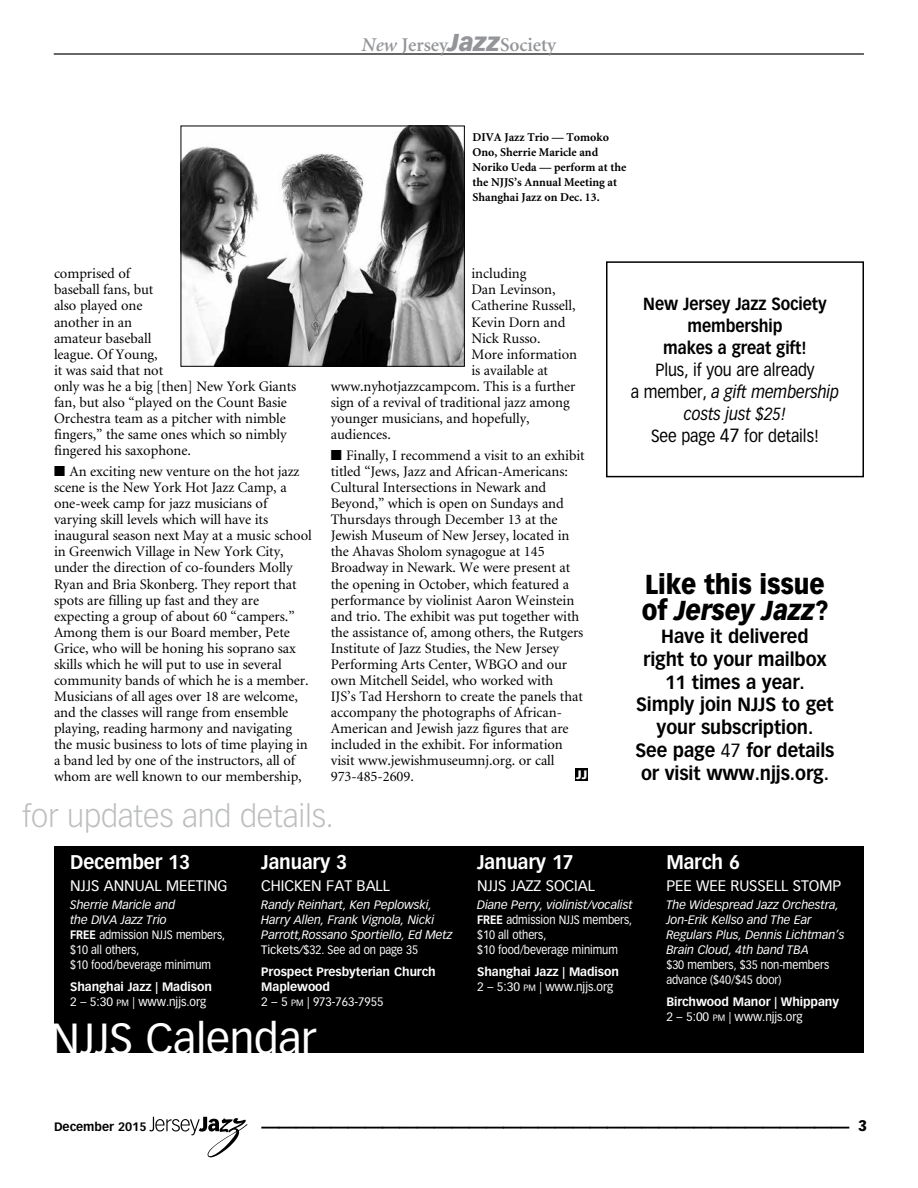
<style>
.page{position:relative;width:918px;height:1188px;background:#fff}
.page>*{position:absolute;margin:0;border:0;box-sizing:border-box;transform-origin:0 0}
.t1{font:42.75px "Vectora LH";letter-spacing:-.005em;color:#fff}
.t2{font:700 36px "Vectora LH";color:#000}
.t3{font:300 30.6px "Vectora LH";letter-spacing:-.005em;color:#bcbec0}
.t4{font:900 27px/25.7px "Vectora LH";letter-spacing:-.005em;color:#000;scale:.9 1}
.t5{font:700 19.5px "Vectora LH";letter-spacing:-.005em;color:#fff;scale:.95 1}
.t6{font:600 19.5px "Minion";letter-spacing:-.005em;color:#939598}
.t7{font:700 18.75px/22.8px "Vectora LH";letter-spacing:-.005em;color:#000;text-align:center;scale:.95 1}
.t8{font:17.25px/22.2px "Vectora LH";letter-spacing:-.005em;color:#000;text-align:center;scale:.9 1}
.t9{font:700 17.25px/21.9px "Vectora LH";letter-spacing:-.005em;color:#000;text-align:center;scale:.9 1}
.t10{font:15px "Vectora LH";letter-spacing:-.005em;color:#fff}
.t11{font:900 15px "Vectora LH";color:#000}
.t12{font:14.55px/16px "Minion";letter-spacing:-.005em;color:#000}
.t13{font:12px/15px "Vectora LH";letter-spacing:-.005em;color:#fff;scale:.9 1}
.t14{font:italic 12px/15px "Vectora LH";letter-spacing:-.005em;color:#fff}
.t15{font:700 12px/15px "Vectora LH";letter-spacing:-.005em;color:#fff}
.t16{font:700 12px/15px "Minion";color:#000}
.t17{font:700 12px "Vectora LH";color:#000}
.t18{font:900 12px "Vectora LH";color:#fff}
.s1{font-style:italic}
.s2{font-family:"Vectora LH";font-weight:900;font-style:italic;font-size:24px}
.s3{font-size:18.75px}
.s4{font-weight:400}
.s5{font-weight:700}
.s6{font-weight:400;font-size:9px}
.s7{font-style:normal}
</style>
<div class="page">
<svg style="left:149px;top:1117px;width:98px;height:40px"></svg>
<hr style="left:54px;top:54px;width:810px;height:1px;background:#000">
<div style="left:606px;top:261px;width:258px;height:216px;border:2px solid #000"></div>
<div style="left:54px;top:847px;width:810px;height:206px;background:#000"></div>
<div style="left:575px;top:768px;width:13px;height:13px;background:#000"></div>
<img style="left:183px;top:128px;width:280px;height:237px">
<div style="left:181px;top:126px;width:284px;height:241px;border:1px solid #000"></div>
<h3 class="t6" style="left:362px;top:35px;width:196px"><span class="s1">New</span> Jersey<span class="s2">Jazz</span>Society</h3>
<p class="t16" style="left:472px;top:130px;width:155px">DIVA Jazz Trio — Tomoko<br>Ono, Sherrie Maricle and<br>Noriko Ueda — perform at the the NJJS’s Annual Meeting at<br>Shanghai Jazz on Dec. 13.</p>
<p class="t12" style="left:54px;top:266px;width:244px">comprised of<br>baseball fans, but<br>also played one<br>another in an<br>amateur baseball<br>league. Of Young,<br>it was said that not<br>only was he a big [then] New York Giants fan, but also “played on the Count Basie<br>Orchestra team as a pitcher with nimble fingers,” the same ones which so nimbly fingered his saxophone.</p>
<p class="t12" style="left:54px;top:464px;width:259px">■ An exciting new venture on the hot jazz scene is the New York Hot Jazz Camp, a one-week camp for jazz musicians of varying skill levels which will have its inaugural season next May at a music school in Greenwich Village in New York City, under the direction of co-founders Molly Ryan and Bria Skonberg. They report that spots are filling up fast and they are expecting a group of about 60 “campers.” Among them is our Board member, Pete Grice, who will be honing his soprano sax skills which he will put to use in several community bands of which he is a member.<br>Musicians of all ages over 18 are welcome, and the classes will range from ensemble playing, reading harmony and navigating the music business to lots of time playing in a band led by one of the instructors, all of whom are well known to our membership,</p>
<p class="t12" style="left:471px;top:266px;width:56px">including</p>
<p class="t12" style="left:471px;top:282px;width:86px">Dan Levinson,</p>
<p class="t12" style="left:471px;top:298px;width:106px">Catherine Russell,</p>
<p class="t12" style="left:471px;top:314px;width:95px">Kevin Dorn and</p>
<p class="t12" style="left:471px;top:330px;width:71px">Nick Russo.</p>
<p class="t12" style="left:471px;top:347px;width:107px">More information</p>
<p class="t12" style="left:471px;top:363px;width:78px">is available at</p>
<p class="t12" style="left:331px;top:379px;width:246px">www.nyhotjazzcampcom. This is a further</p>
<p class="t12" style="left:331px;top:395px;width:240px">sign of a revival of traditional jazz among</p>
<p class="t12" style="left:331px;top:411px;width:200px">younger musicians, and hopefully,</p>
<p class="t12" style="left:331px;top:427px;width:61px">audiences.</p>
<p class="t12" style="left:331px;top:448px;width:255px">■ Finally, I recommend a visit to an exhibit titled “Jews, Jazz and African-Americans:<br>Cultural Intersections in Newark and Beyond,” which is open on Sundays and Thursdays through December 13 at the Jewish Museum of New Jersey, located in the Ahavas Sholom synagogue at 145<br>Broadway in Newark. We were present at the opening in October, which featured a performance by violinist Aaron Weinstein and trio. The exhibit was put together with the assistance of, among others, the Rutgers Institute of Jazz Studies, the New Jersey Performing Arts Center, WBGO and our own Mitchell Seidel, who worked with<br>IJS’s Tad Hershorn to create the panels that accompany the photographs of African-American and Jewish jazz figures that are included in the exhibit. For information visit www.jewishmuseumnj.org. or call 973-485-2609.</p>
<p class="t18" style="left:576px;top:767px;width:13px">JJ</p>
<p class="t9" style="left:643px;top:293px;width:205px">New Jersey Jazz Society membership<br>makes a great gift!</p>
<p class="t8" style="left:631px;top:359px;width:233px">Plus, if you are already<br>a member, <span class="s1">a gift membership costs just $25!<br></span>See page <span class="s3">47</span> for details!</p>
<h3 class="t4" style="left:642px;top:572px;width:209px">Like this issue of <span class="s1">Jersey Jazz</span>?</h3>
<p class="t7" style="left:635px;top:625px;width:211px">Have it delivered<br>right to your mailbox<br>11 times a year.<br>Simply join NJJS to get your subscription.<br>See page <span class="s4">47</span> for details or visit www.njjs.org.</p>
<h3 class="t3" style="left:22px;top:798px;width:313px">for updates and details.</h3>
<h3 class="t5" style="left:70px;top:850px;width:128px">December 13</h3>
<p class="t10" style="left:70px;top:877px;width:159px">NJJS ANNUAL MEETING</p>
<p class="t13" style="left:70px;top:898px;width:174px"><span class="s1">Sherrie Maricle and<br>the DIVA Jazz Trio<br></span><span class="s5">FREE</span> admission NJJS members, $10 all others,<br>$10 food/beverage minimum</p>
<p class="t15" style="left:70px;top:979px;width:143px">Shanghai Jazz | Madison<br><span class="s4">2 – 5:30</span> <span class="s6">PM</span> <span class="s4">|</span> <span class="s4">www.njjs.org</span></p>
<h3 class="t5" style="left:261px;top:850px;width:92px">January 3</h3>
<p class="t10" style="left:261px;top:877px;width:130px">CHICKEN FAT BALL</p>
<p class="t14" style="left:261px;top:898px;width:193px">Randy Reinhart, Ken Peplowski, Harry Allen, Frank Vignola, Nicki Parrott,Rossano Sportiello, Ed Metz <span class="s7">Tickets</span>/<span class="s7">$32. See ad on page 35</span></p>
<p class="t15" style="left:261px;top:964px;width:176px">Prospect Presbyterian Church<br>Maplewood<br><span class="s4">2 – 5</span> <span class="s6">PM</span> <span class="s4">|</span> <span class="s4">973-763-7955</span></p>
<h1 class="t1" style="left:50px;top:1014px;width:269px">NJJS Calendar</h1>
<h3 class="t5" style="left:477px;top:850px;width:103px">January 17</h3>
<p class="t10" style="left:477px;top:877px;width:119px">NJJS JAZZ SOCIAL</p>
<p class="t13" style="left:477px;top:898px;width:174px"><span class="s1">Diane Perry, violinist/vocalist<br></span><span class="s5">FREE</span> admission NJJS members, $10 all others,<br>$10 food/beverage minimum</p>
<p class="t15" style="left:477px;top:964px;width:143px">Shanghai Jazz | Madison<br><span class="s4">2 – 5:30</span> <span class="s6">PM</span> <span class="s4">|</span> <span class="s4">www.njjs.org</span></p>
<h3 class="t5" style="left:666px;top:850px;width:79px">March 6</h3>
<p class="t10" style="left:666px;top:877px;width:176px">PEE WEE RUSSELL STOMP</p>
<p class="t14" style="left:666px;top:898px;width:180px">The Widespread Jazz Orchestra,<br>Jon-Erik Kellso and The Ear<br>Regulars Plus, Dennis Lichtman’s<br>Brain Cloud, 4th band TBA</p>
<p class="t13" style="left:666px;top:958px;width:182px">$30 members, $35 non-members advance ($40/$45 door)</p>
<p class="t15" style="left:666px;top:994px;width:174px">Birchwood Manor | Whippany<br><span class="s4">2 – 5:00</span> <span class="s6">PM</span> <span class="s4">|</span> <span class="s4">www.njjs.org</span></p>
<p class="t17" style="left:54px;top:1120px;width:94px">December 2015</p>
<h2 class="t2" style="left:261px;top:1089px;width:590px">__________________________________</h2>
<p class="t11" style="left:858px;top:1117px;width:10px">3</p>
</div>
